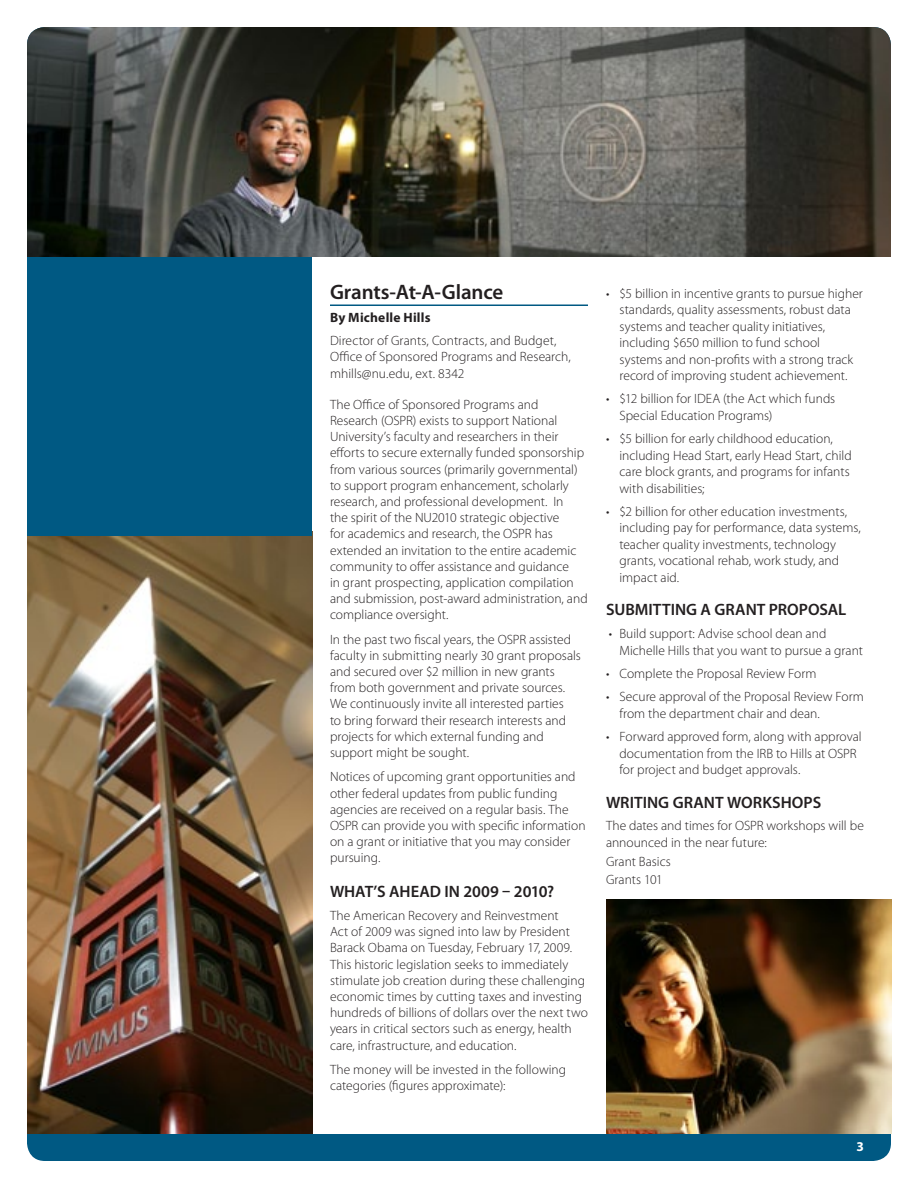
<style>
.page{position:relative;width:918px;height:1188px;background:#fff}
.page>*{position:absolute;margin:0;border:0;box-sizing:border-box;transform-origin:0 0}
.Header_1{font:600 21px "Myriad Pro";letter-spacing:-.01em;color:#231f20}
.Header_3{font:600 16.5px "Myriad Pro";color:#231f20}
.Body_Text{font:300 13.5px/16.2px "Myriad Pro";color:#231f20}
.Bullets{font:300 13.5px/16.5px "Myriad Pro";color:#231f20}
.Author_title___conta{font:300 13.5px/16.2px "Myriad Pro";letter-spacing:.005em;color:#231f20}
.Lists{font:300 13.5px/16.2px "Myriad Pro";color:#231f20}
.Author_line{font:700 13.5px "Myriad Pro";letter-spacing:.015em;color:#231f20}
.Body_Text-2{font:700 13.5px "Myriad Pro";color:#fff}
</style>
<div class="page">
<div style="left:27px;top:27px;width:864px;height:1134px;background:#005983;border-radius:18px"></div>
<img style="left:27px;top:27px;width:864px;height:231px">
<div style="left:0;top:258px;width:918px;height:876px;background:#fff"></div>
<hr style="left:330px;top:304px;width:258px;height:2px;background:#005983">
<img style="left:606px;top:900px;width:285px;height:234px">
<img style="left:27px;top:536px;width:285px;height:598px">
<div style="left:27px;top:257px;width:285px;height:279px;background:#005983"></div>
<p class="Header_1" style="left:330px;top:279px;width:175px">Grants-At-A-Glance</p>
<p class="Author_line" style="left:330px;top:309px;width:102px">By Michelle Hills</p>
<p class="Author_title___conta" style="left:330px;top:332px;width:242px">Director of Grants, Contracts, and Budget,<br>Office of Sponsored Programs and Research, mhills@nu.edu, ext. 8342</p>
<p class="Body_Text" style="left:330px;top:396px;width:259px">The Office of Sponsored Programs and Research (OSPR) exists to support National University’s faculty and researchers in their efforts to secure externally funded sponsorship from various sources (primarily governmental) to support program enhancement, scholarly research, and professional development. In<br>the spirit of the NU2010 strategic objective<br>for academics and research, the OSPR has extended an invitation to the entire academic community to offer assistance and guidance<br>in grant prospecting, application compilation and submission, post-award administration, and compliance oversight.</p>
<p class="Body_Text" style="left:330px;top:631px;width:252px">In the past two fiscal years, the OSPR assisted faculty in submitting nearly 30 grant proposals and secured over $2 million in new grants from both government and private sources.<br>We continuously invite all interested parties<br>to bring forward their research interests and projects for which external funding and support might be sought.</p>
<p class="Body_Text" style="left:330px;top:769px;width:257px">Notices of upcoming grant opportunities and other federal updates from public funding agencies are received on a regular basis. The OSPR can provide you with specific information on a grant or initiative that you may consider pursuing.</p>
<p class="Header_3" style="left:330px;top:881px;width:226px">WHAT’S AHEAD IN 2009 – 2010?</p>
<p class="Body_Text" style="left:330px;top:907px;width:259px">The American Recovery and Reinvestment<br>Act of 2009 was signed into law by President Barack Obama on Tuesday, February 17, 2009.<br>This historic legislation seeks to immediately stimulate job creation during these challenging economic times by cutting taxes and investing hundreds of billions of dollars over the next two years in critical sectors such as energy, health care, infrastructure, and education.</p>
<p class="Body_Text" style="left:330px;top:1061px;width:238px">The money will be invested in the following categories (figures approximate):</p>
<p class="Bullets" style="left:620px;top:285px;width:245px;text-indent:-14px">• $5 billion in incentive grants to pursue higher standards, quality assessments, robust data systems and teacher quality initiatives, including $650 million to fund school systems and non-profits with a strong track record of improving student achievement.</p>
<p class="Bullets" style="left:620px;top:391px;width:217px;text-indent:-14px">• $12 billion for IDEA (the Act which funds<br>Special Education Programs)</p>
<p class="Bullets" style="left:620px;top:430px;width:234px;text-indent:-14px">• $5 billion for early childhood education, including Head Start, early Head Start, child care block grants, and programs for infants with disabilities;</p>
<p class="Bullets" style="left:620px;top:503px;width:243px;text-indent:-14px">• $2 billion for other education investments, including pay for performance, data systems, teacher quality investments, technology grants, vocational rehab, work study, and impact aid.</p>
<p class="Header_3" style="left:606px;top:599px;width:242px">SUBMITTING A GRANT PROPOSAL</p>
<p class="Bullets" style="left:620px;top:626px;width:245px;text-indent:-11px">• Build support: Advise school dean and<br>Michelle Hills that you want to pursue a grant</p>
<p class="Bullets" style="left:606px;top:665px;width:212px">• Complete the Proposal Review Form</p>
<p class="Bullets" style="left:620px;top:689px;width:246px;text-indent:-14px">• Secure approval of the Proposal Review Form from the department chair and dean.</p>
<p class="Bullets" style="left:620px;top:728px;width:244px;text-indent:-14px">• Forward approved form, along with approval documentation from the IRB to Hills at OSPR for project and budget approvals.</p>
<p class="Header_3" style="left:606px;top:791px;width:217px">WRITING GRANT WORKSHOPS</p>
<p class="Lists" style="left:606px;top:818px;width:259px">The dates and times for OSPR workshops will be announced in the near future:</p>
<p class="Lists" style="left:606px;top:853px;width:66px">Grant Basics</p>
<p class="Lists" style="left:606px;top:872px;width:58px">Grants 101</p>
<p class="Body_Text-2" style="left:857px;top:1137px;width:9px">3</p>
</div>
